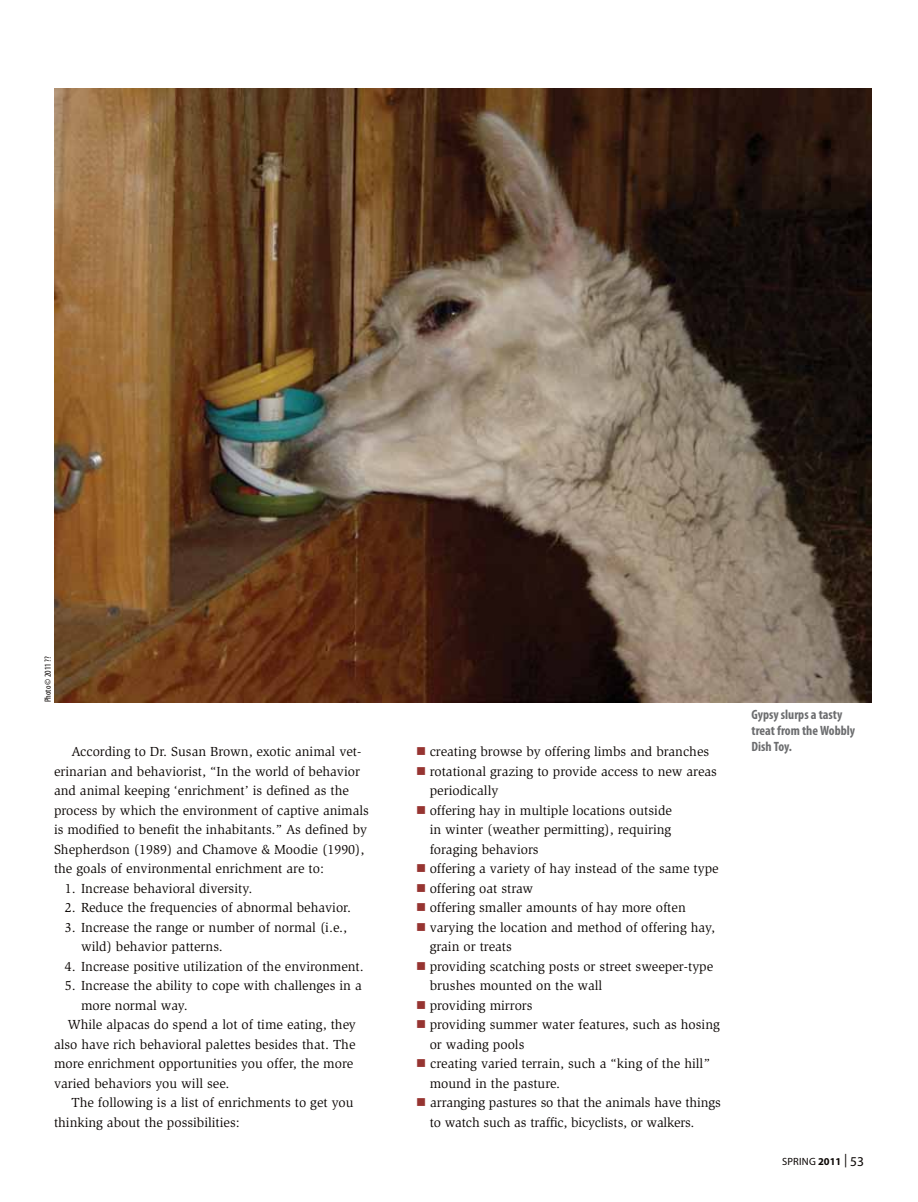
<style>
.page{position:relative;width:918px;height:1202px;background:#fff}
.page>*{position:absolute;margin:0;border:0;box-sizing:border-box;transform-origin:0 0}
.t1{font:13.5px/19.5px "Slimbach";color:#0b0604}
.t2{font:700 condensed 13.5px/16.2px "Myriad Pro";color:#6c6d6f}
.t3{font:10.5px "Myriad Pro";letter-spacing:.02em;color:#0b0604}
.t4{font:condensed 9px "Myriad Pro";color:#0b0604}
.s1{color:#963431}
.s2{font-weight:700}
.s3{font-size:13.5px}
</style>
<div class="page">
<img style="left:54px;top:89px;width:818px;height:613px">
<p class="t4" style="left:42px;top:702px;width:48px;rotate:-90deg">Photo © 2011 ??</p>
<p class="t1" style="left:54px;top:742px;width:317px;text-indent:17px">According to Dr. Susan Brown, exotic animal vet&shy;erinarian and behaviorist, “In the world of behavior and animal keeping ‘enrichment’ is defined as the process by which the environment of captive animals is modified to benefit the inhabitants.” As defined by Shepherdson (1989) and Chamove &amp; Moodie (1990), the goals of environmental enrichment are to:</p>
<p class="t1" style="left:65px;top:878px;width:189px">1. Increase behavioral diversity.</p>
<p class="t1" style="left:65px;top:898px;width:288px">2. Reduce the frequencies of abnormal behavior.</p>
<p class="t1" style="left:81px;top:917px;width:268px;text-indent:-16px">3. Increase the range or number of normal (i.e., wild) behavior patterns.</p>
<p class="t1" style="left:65px;top:956px;width:301px">4. Increase positive utilization of the environment.</p>
<p class="t1" style="left:65px;top:976px;width:298px">5. Increase the ability to cope with challenges in a</p>
<p class="t1" style="left:81px;top:995px;width:108px">more normal way.</p>
<p class="t1" style="left:68px;top:1015px;width:290px">While alpacas do spend a lot of time eating, they</p>
<p class="t1" style="left:54px;top:1034px;width:303px">also have rich behavioral palettes besides that. The</p>
<p class="t1" style="left:54px;top:1054px;width:301px">more enrichment opportunities you offer, the more</p>
<p class="t1" style="left:54px;top:1073px;width:177px">varied behaviors you will see.</p>
<p class="t1" style="left:71px;top:1093px;width:284px">The following is a list of enrichments to get you</p>
<p class="t1" style="left:54px;top:1112px;width:187px">thinking about the possibilities:</p>
<p class="t1" style="left:416px;top:742px;width:295px"><span class="s1">■</span> creating browse by offering limbs and branches</p>
<p class="t1" style="left:430px;top:761px;width:289px;text-indent:-14px"><span class="s1">■</span> rotational grazing to provide access to new areas periodically</p>
<p class="t1" style="left:430px;top:800px;width:244px;text-align:justify;text-indent:-14px"><span class="s1">■</span> offering hay in multiple locations outside in winter (weather permitting), requiring foraging behaviors</p>
<p class="t1" style="left:416px;top:859px;width:304px"><span class="s1">■</span> offering a variety of hay instead of the same type</p>
<p class="t1" style="left:416px;top:878px;width:119px"><span class="s1">■</span> offering oat straw</p>
<p class="t1" style="left:416px;top:898px;width:271px"><span class="s1">■</span> offering smaller amounts of hay more often</p>
<p class="t1" style="left:430px;top:917px;width:287px;text-indent:-14px"><span class="s1">■</span> varying the location and method of offering hay, grain or treats</p>
<p class="t1" style="left:430px;top:956px;width:285px;text-indent:-14px"><span class="s1">■</span> providing scatching posts or street sweeper-type brushes mounted on the wall</p>
<p class="t1" style="left:416px;top:995px;width:118px"><span class="s1">■</span> providing mirrors</p>
<p class="t1" style="left:430px;top:1015px;width:292px;text-indent:-14px"><span class="s1">■</span> providing summer water features, such as hosing or wading pools</p>
<p class="t1" style="left:430px;top:1054px;width:282px;text-indent:-14px"><span class="s1">■</span> creating varied terrain, such a “king of the hill” mound in the pasture.</p>
<p class="t1" style="left:430px;top:1093px;width:293px;text-indent:-14px"><span class="s1">■</span> arranging pastures so that the animals have things to watch such as traffic, bicyclists, or walkers.</p>
<p class="t2" style="left:751px;top:706px;width:105px">Gypsy slurps a tasty treat from the Wobbly<br>Dish Toy.</p>
<p class="t3" style="left:782px;top:1155px;width:83px">Spring <span class="s2">2011</span> <span class="s3">| 53</span></p>
</div>
